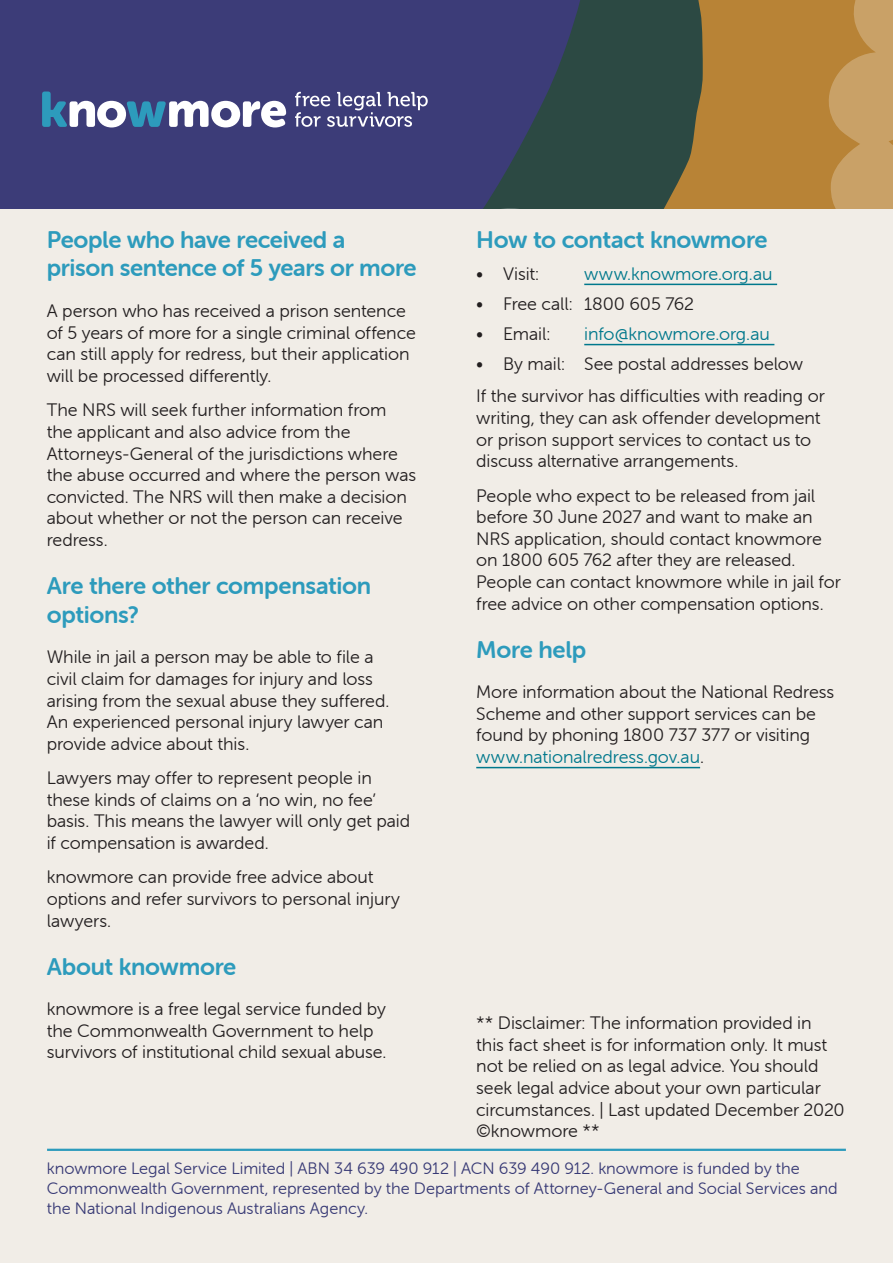
<style>
.page{position:relative;width:893px;height:1263px;background:#fff}
.page>*{position:absolute;margin:0;border:0;box-sizing:border-box;transform-origin:0 0}
.t1{font:24px/28.8px "Museo Sans Rounded 700";letter-spacing:-.015em;color:#2d9bbc}
.Bullet{font:18px/21.6px "Museo Sans Rounded 300";letter-spacing:-.005em;color:#231f20}
.Bullet-2{font:18px "Museo Sans Rounded 300";letter-spacing:-.005em;color:#00788c}
.Footer_text{font:16.5px/19.8px "Museo Sans Rounded 300";color:#373975}
.s1{color:#00788c}
</style>
<div class="page">
<div style="left:0;top:5px;width:893px;height:1258px;background:#f1ede7"></div>
<svg style="left:583px;top:0;width:310px;height:208px;background:#887242"></svg>
<svg style="left:0;top:0;width:583px;height:208px;background:#3a3d73"></svg>
<hr style="left:584px;top:284px;width:193px;height:1px;background:#00788c">
<hr style="left:584px;top:344px;width:190px;height:1px;background:#00788c">
<hr style="left:476px;top:767px;width:224px;height:1px;background:#00788c">
<hr style="left:47px;top:1149px;width:799px;height:2px;background:#2d9bbc">
<svg style="left:42px;top:92px;width:244px;height:35px;background:#7c8caf"></svg>
<svg style="left:295px;top:92px;width:133px;height:35px;background:#696997"></svg>
<h2 class="t1" style="left:47px;top:225px;width:371px">People who have received a prison sentence of 5 years or more</h2>
<p class="Bullet" style="left:47px;top:300px;width:371px">A person who has received a prison sentence of 5 years of more for a single criminal offence can still apply for redress, but their application will be processed differently.</p>
<p class="Bullet" style="left:47px;top:399px;width:371px">The NRS will seek further information from the applicant and also advice from the Attorneys-General of the jurisdictions where the abuse occurred and where the person was convicted. The NRS will then make a decision about whether or not the person can receive redress.</p>
<h2 class="t1" style="left:47px;top:571px;width:326px">Are there other compensation options?</h2>
<p class="Bullet" style="left:47px;top:647px;width:344px">While in jail a person may be able to file a civil claim for damages for injury and loss arising from the sexual abuse they suffered.<br>An experienced personal injury lawyer can provide advice about this.</p>
<p class="Bullet" style="left:47px;top:767px;width:365px">Lawyers may offer to represent people in these kinds of claims on a ‘no win, no fee’ basis. This means the lawyer will only get paid if compensation is awarded.</p>
<p class="Bullet" style="left:47px;top:866px;width:355px">knowmore can provide free advice about options and refer survivors to personal injury lawyers.</p>
<h2 class="t1" style="left:47px;top:952px;width:191px">About knowmore</h2>
<p class="Bullet" style="left:47px;top:998px;width:341px">knowmore is a free legal service funded by the Commonwealth Government to help survivors of institutional child sexual abuse.</p>
<p class="t1" style="left:476px;top:225px;width:293px">How to contact knowmore</p>
<p class="Bullet" style="left:476px;top:263px;width:64px">• Visit:</p>
<p class="Bullet-2" style="left:584px;top:264px;width:190px">www.knowmore.org.au</p>
<p class="Bullet" style="left:476px;top:293px;width:219px">• Free call: 1800 605 762</p>
<p class="Bullet" style="left:476px;top:323px;width:76px">• Email:</p>
<p class="Bullet-2" style="left:584px;top:324px;width:187px">info@knowmore.org.au</p>
<p class="Bullet" style="left:476px;top:353px;width:328px">• By mail: See postal addresses below</p>
<p class="Bullet" style="left:476px;top:386px;width:350px">If the survivor has difficulties with reading or writing, they can ask offender development or prison support services to contact us to discuss alternative arrangements.</p>
<p class="Bullet" style="left:476px;top:485px;width:366px">People who expect to be released from jail before 30 June 2027 and want to make an NRS application, should contact knowmore on 1800 605 762 after they are released.<br>People can contact knowmore while in jail for free advice on other compensation options.</p>
<h2 class="t1" style="left:476px;top:635px;width:112px">More help</h2>
<p class="Bullet" style="left:476px;top:681px;width:360px">More information about the National Redress Scheme and other support services can be found by phoning 1800 737 377 or visiting <span class="s1">www.nationalredress.gov.au</span>.</p>
<p class="Bullet" style="left:476px;top:1012px;width:370px">** Disclaimer: The information provided in<br>this fact sheet is for information only. It must not be relied on as legal advice. You should seek legal advice about your own particular circumstances. | Last updated December 2020 ©knowmore **</p>
<p class="Footer_text" style="left:47px;top:1159px;width:792px">knowmore Legal Service Limited | ABN 34 639 490 912 | ACN 639 490 912. knowmore is funded by the<br>Commonwealth Government, represented by the Departments of Attorney-General and Social Services and the National Indigenous Australians Agency.</p>
</div>
